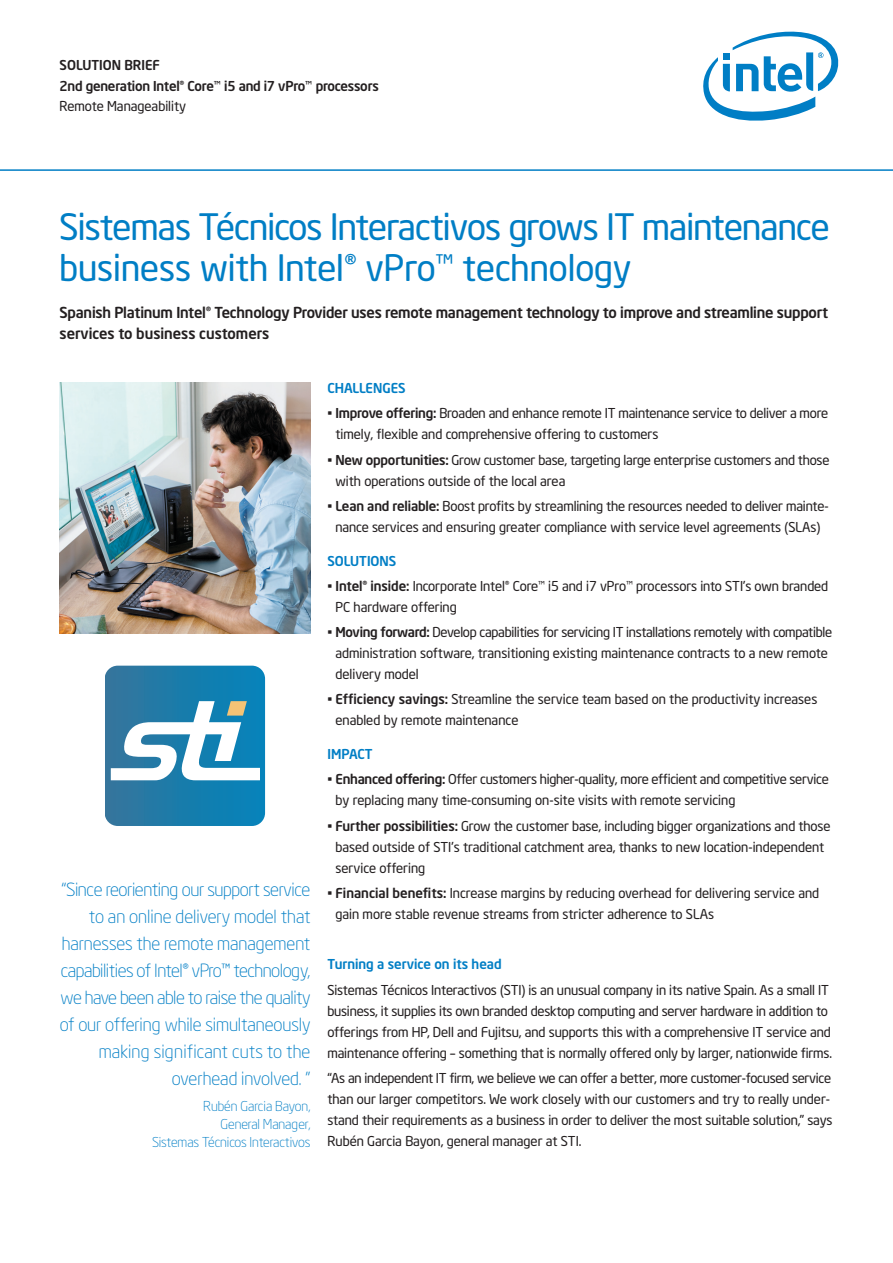
<style>
.page{position:relative;width:893px;height:1263px;background:#fff}
.page>*{position:absolute;margin:0;border:0;box-sizing:border-box;transform-origin:0 0}
.t1{font:36px/40.5px "Neo Sans Intel";letter-spacing:-.02em;color:#007ec5}
.t2{font:300 18px/27px "Neo Sans Intel";letter-spacing:-.015em;color:#007ec5;text-align:right}
.t3{font:500 15px/21px "Neo Sans Intel";letter-spacing:-.015em;color:#231f20}
.t4{font:13.5px/21px "Neo Sans Intel";letter-spacing:-.005em;color:#231f20}
.t5{font:300 13.5px/18px "Neo Sans Intel";letter-spacing:-.005em;color:#007ec5;text-align:right}
.t6{font:500 13.5px/20.7px "Neo Sans Intel";letter-spacing:-.015em;color:#231f20}
.t7{font:500 13.5px "Neo Sans Intel";color:#007ec5}
.s1{font-weight:500}
</style>
<div class="page">
<svg style="left:703px;top:31px;width:136px;height:90px"></svg>
<hr style="left:0;top:169px;width:892px;height:2px;background:#007ec5">
<img style="left:60px;top:383px;width:250px;height:251px">
<div style="left:105px;top:666px;width:160px;height:160px;background:linear-gradient(to right,#35759c,#0484bb);border-radius:13px"></div>
<svg style="left:111px;top:701px;width:149px;height:79px"></svg>
<p class="t6" style="left:60px;top:54px;width:321px">SOLUTION BRIEF<br>2nd generation Intel®Core™i5 and i7 vPro™processors</p>
<p class="t4" style="left:60px;top:96px;width:128px">Remote Manageability</p>
<h1 class="t1" style="left:60px;top:206px;width:772px">Sistemas Técnicos Interactivos grows IT maintenance business with Intel® vPro™ technology</h1>
<p class="t3" style="left:60px;top:301px;width:770px">Spanish Platinum Intel®Technology Provider uses remote management technology to improve and streamline support services to business customers</p>
<p class="t2" style="left:60px;top:876px;width:252px">“Since reorienting our support service to an online delivery model that harnesses the remote management capabilities of Intel® vPro™ technology, we have been able to raise the quality of our offering while simultaneously making significant cuts to the overhead involved. ”</p>
<p class="t5" style="left:152px;top:1097px;width:160px">Rubén Garcia Bayon,<br>General Manager,<br>Sistemas Técnicos Interactivos</p>
<p class="t7" style="left:327px;top:379px;width:80px">CHALLENGES</p>
<p class="t4" style="left:335px;top:403px;width:494px;text-indent:-8px">• <span class="s1">Improve offering:</span> Broaden and enhance remote IT maintenance service to deliver a more timely, flexible and comprehensive offering to customers</p>
<p class="t4" style="left:335px;top:449px;width:495px;text-indent:-8px">• <span class="s1">New opportunities:</span> Grow customer base, targeting large enterprise customers and those with operations outside of the local area</p>
<p class="t4" style="left:327px;top:495px;width:503px;text-align:center">• <span class="s1">Lean and reliable:</span> Boost profits by streamlining the resources needed to deliver mainte&shy;nance services and ensuring greater compliance with service level agreements (SLAs)</p>
<p class="t7" style="left:327px;top:552px;width:70px">SOLUTIONS</p>
<p class="t4" style="left:335px;top:575px;width:494px;text-indent:-8px">• <span class="s1">Intel®inside:</span> Incorporate Intel® Core™ i5 and i7 vPro™ processors into STI’s own branded<br>PC hardware offering</p>
<p class="t4" style="left:335px;top:621px;width:498px;text-indent:-8px">• <span class="s1">Moving forward:</span> Develop capabilities for servicing IT installations remotely with compatible administration software, transitioning existing maintenance contracts to a new remote delivery model</p>
<p class="t4" style="left:335px;top:689px;width:483px;text-indent:-8px">• <span class="s1">Efficiency savings:</span> Streamline the service team based on the productivity increases enabled by remote maintenance</p>
<p class="t7" style="left:327px;top:745px;width:47px">IMPACT</p>
<p class="t4" style="left:335px;top:769px;width:495px;text-indent:-8px">• <span class="s1">Enhanced offering:</span> Offer customers higher-quality, more efficient and competitive service by replacing many time-consuming on-site visits with remote servicing</p>
<p class="t4" style="left:335px;top:815px;width:497px;text-indent:-8px">• <span class="s1">Further possibilities:</span> Grow the customer base, including bigger organizations and those based outside of STI’s traditional catchment area, thanks to new location-independent service offering</p>
<p class="t4" style="left:335px;top:882px;width:485px;text-indent:-8px">• <span class="s1">Financial benefits:</span> Increase margins by reducing overhead for delivering service and gain more stable revenue streams from stricter adherence to SLAs</p>
<p class="t7" style="left:327px;top:956px;width:176px">Turning a service on its head</p>
<p class="t4" style="left:327px;top:979px;width:506px">Sistemas Técnicos Interactivos (STI) is an unusual company in its native Spain. As a small IT business, it supplies its own branded desktop computing and server hardware in addition to offerings from HP, Dell and Fujitsu, and supports this with a comprehensive IT service and maintenance offering – something that is normally offered only by larger, nationwide firms.</p>
<p class="t4" style="left:327px;top:1067px;width:507px">“As an independent IT firm, we believe we can offer a better, more customer-focused service than our larger competitors. We work closely with our customers and try to really under&shy;stand their requirements as a business in order to deliver the most suitable solution,” says Rubén Garcia Bayon, general manager at STI.</p>
</div>
